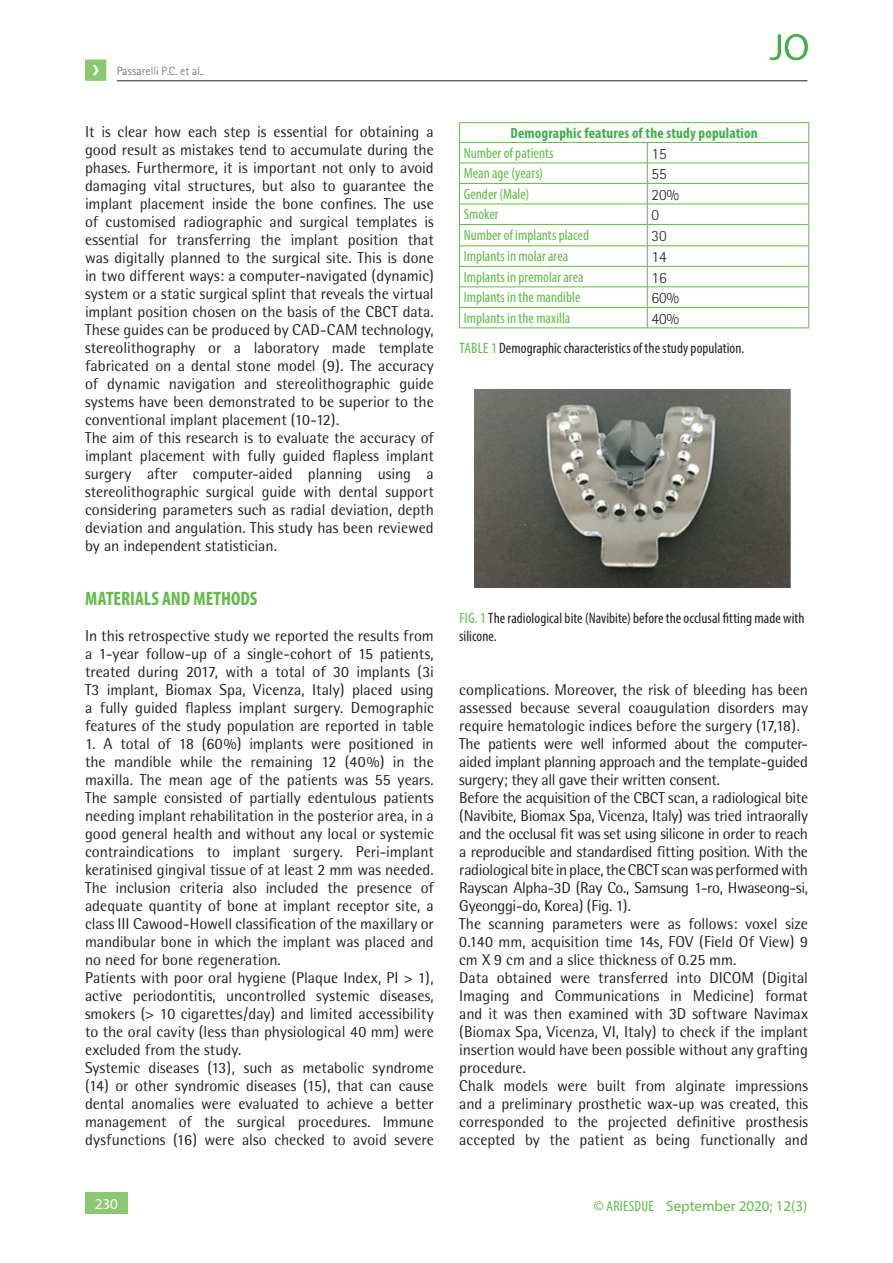
<style>
.page{position:relative;width:893px;height:1263px;background:#fff}
.page>*{position:absolute;margin:0;border:0;box-sizing:border-box;transform-origin:0 0}
.t1{font:700 condensed 19.5px "Myriad Pro";color:#60bb46}
.t2{font:15.75px/18px "Rotis Semi Sans";letter-spacing:-.005em;color:#231f20}
.t3{font:300 15.75px "Rotis Sans Serif";color:#231f20}
.t4{font:condensed 15px "Myriad Pro";color:#60bb46}
.t5{font:condensed 15px/18px "Myriad Pro";letter-spacing:.005em;color:#231f20}
.t6{font:700 condensed 15px "Myriad Pro";letter-spacing:.01em;color:#40ae49}
.t7{font:15px "Myriad Pro";color:#60bb46}
.t8{font:15px "Myriad Pro";color:#fff}
.t9{font:300 12px "Rotis Sans Serif";color:#636366}
.s1{color:#60bb46}
.s2{font-stretch:condensed}
</style>
<div class="page">
<div style="left:85px;top:1193px;width:43px;height:21px;background:#8ac96f"></div>
<svg style="left:85px;top:60px;width:21px;height:21px"></svg>
<hr style="left:117px;top:81px;width:690px;height:1px;background:#231f20">
<svg style="left:770px;top:34px;width:38px;height:26px"></svg>
<img style="left:474px;top:389px;width:316px;height:198px">
<hr style="left:459px;top:122px;width:188px;height:1px;background:#60bb46">
<hr style="left:647px;top:122px;width:162px;height:1px;background:#60bb46">
<hr style="left:459px;top:142px;width:188px;height:1px;background:#60bb46">
<hr style="left:647px;top:142px;width:162px;height:1px;background:#60bb46">
<hr style="left:459px;top:163px;width:188px;height:1px;background:#60bb46">
<hr style="left:647px;top:163px;width:162px;height:1px;background:#60bb46">
<hr style="left:459px;top:183px;width:188px;height:1px;background:#60bb46">
<hr style="left:647px;top:183px;width:162px;height:1px;background:#60bb46">
<hr style="left:459px;top:204px;width:188px;height:1px;background:#60bb46">
<hr style="left:647px;top:204px;width:162px;height:1px;background:#60bb46">
<hr style="left:459px;top:224px;width:188px;height:1px;background:#60bb46">
<hr style="left:647px;top:224px;width:162px;height:1px;background:#60bb46">
<hr style="left:459px;top:246px;width:188px;height:1px;background:#60bb46">
<hr style="left:647px;top:246px;width:162px;height:1px;background:#60bb46">
<hr style="left:459px;top:266px;width:188px;height:1px;background:#60bb46">
<hr style="left:647px;top:266px;width:162px;height:1px;background:#60bb46">
<hr style="left:459px;top:287px;width:188px;height:1px;background:#60bb46">
<hr style="left:647px;top:287px;width:162px;height:1px;background:#60bb46">
<hr style="left:459px;top:307px;width:188px;height:1px;background:#60bb46">
<svg style="left:459px;top:123px;width:1px;height:205px"></svg>
<hr style="left:647px;top:307px;width:162px;height:1px;background:#60bb46">
<svg style="left:647px;top:143px;width:1px;height:185px"></svg>
<svg style="left:808px;top:123px;width:1px;height:205px"></svg>
<hr style="left:459px;top:328px;width:188px;height:1px;background:#60bb46">
<hr style="left:647px;top:328px;width:162px;height:1px;background:#60bb46">
<p class="t9" style="left:117px;top:64px;width:89px">Passarelli P.C. et al..</p>
<p class="t2" style="left:85px;top:123px;width:350px">It is clear how each step is essential for obtaining a good result as mistakes tend to accumulate during the phases. Furthermore, it is important not only to avoid damaging vital structures, but also to guarantee the implant placement inside the bone confines. The use of customised radiographic and surgical templates is essential for transferring the implant position that was digitally planned to the surgical site. This is done in two different ways: a computer-navigated (dynamic) system or a static surgical splint that reveals the virtual implant position chosen on the basis of the CBCT data.<br>These guides can be produced by CAD-CAM technology, stereolithography or a laboratory made template fabricated on a dental stone model (9). The accuracy of dynamic navigation and stereolithographic guide systems have been demonstrated to be superior to the conventional implant placement (10-12).<br>The aim of this research is to evaluate the accuracy of implant placement with fully guided flapless implant surgery after computer-aided planning using a stereolithographic surgical guide with dental support considering parameters such as radial deviation, depth deviation and angulation. This study has been reviewed by an independent statistician.</p>
<p class="t1" style="left:85px;top:586px;width:174px">MATERIALS AND METHODS</p>
<p class="t2" style="left:85px;top:627px;width:350px;text-align:justify">In this retrospective study we reported the results from a 1-year follow-up of a single-cohort of 15 patients, treated during 2017, with a total of 30 implants (3i T3 implant, Biomax Spa, Vicenza, Italy) placed using a fully guided flapless implant surgery. Demographic features of the study population are reported in table</p>
<p class="t2" style="left:85px;top:735px;width:350px">1. A total of 18 (60%) implants were positioned in the mandible while the remaining 12 (40%) in the maxilla. The mean age of the patients was 55 years.<br>The sample consisted of partially edentulous patients needing implant rehabilitation in the posterior area, in a good general health and without any local or systemic contraindications to implant surgery. Peri-implant keratinised gingival tissue of at least 2 mm was needed.<br>The inclusion criteria also included the presence of adequate quantity of bone at implant receptor site, a class III Cawood-Howell classification of the maxillary or mandibular bone in which the implant was placed and no need for bone regeneration.<br>Patients with poor oral hygiene (Plaque Index, PI &gt; 1), active periodontitis, uncontrolled systemic diseases, smokers (&gt; 10 cigarettes/day) and limited accessibility to the oral cavity (less than physiological 40 mm) were excluded from the study.<br>Systemic diseases (13), such as metabolic syndrome (14) or other syndromic diseases (15), that can cause dental anomalies were evaluated to achieve a better management of the surgical procedures. Immune dysfunctions (16) were also checked to avoid severe</p>
<p class="t8" style="left:95px;top:1195px;width:25px">230</p>
<p class="t6" style="left:511px;top:124px;width:248px">Demographic features of the study population</p>
<p class="t4" style="left:464px;top:144px;width:91px">Number of patients</p>
<p class="t3" style="left:652px;top:144px;width:17px">15</p>
<p class="t4" style="left:464px;top:164px;width:81px">Mean age (years)</p>
<p class="t3" style="left:652px;top:165px;width:17px">55</p>
<p class="t4" style="left:464px;top:185px;width:67px">Gender (Male)</p>
<p class="t3" style="left:652px;top:185px;width:29px">20%</p>
<p class="t4" style="left:464px;top:205px;width:36px">Smoker</p>
<p class="t3" style="left:652px;top:206px;width:9px">0</p>
<p class="t4" style="left:464px;top:226px;width:127px">Number of implants placed</p>
<p class="t3" style="left:652px;top:226px;width:17px">30</p>
<p class="t4" style="left:464px;top:247px;width:106px">Implants in molar area</p>
<p class="t3" style="left:652px;top:248px;width:17px">14</p>
<p class="t4" style="left:464px;top:268px;width:121px">Implants in premolar area</p>
<p class="t3" style="left:652px;top:268px;width:17px">16</p>
<p class="t4" style="left:464px;top:288px;width:118px">Implants in the mandible</p>
<p class="t3" style="left:652px;top:289px;width:29px">60%</p>
<p class="t4" style="left:464px;top:309px;width:108px">Implants in the maxilla</p>
<p class="t3" style="left:652px;top:309px;width:29px">40%</p>
<p class="t5" style="left:459px;top:339px;width:287px"><span class="s1">TABLE 1</span> Demographic characteristics of the study population.</p>
<p class="t5" style="left:459px;top:609px;width:347px"><span class="s1">FIG. 1</span> The radiological bite (Navibite) before the occlusal fitting made with silicone.</p>
<p class="t2" style="left:459px;top:681px;width:350px">complications. Moreover, the risk of bleeding has been assessed because several coaugulation disorders may require hematologic indices before the surgery (17,18).<br>The patients were well informed about the computer&shy;aided implant planning approach and the template-guided surgery; they all gave their written consent.<br>Before the acquisition of the CBCT scan, a radiological bite (Navibite, Biomax Spa, Vicenza, Italy) was tried intraorally and the occlusal fit was set using silicone in order to reach a reproducible and standardised fitting position. With the radiological bite in place, the CBCT scan was performed with Rayscan Alpha-3D (Ray Co., Samsung 1-ro, Hwaseong-si, Gyeonggi-do, Korea) (Fig. 1).<br>The scanning parameters were as follows: voxel size 0.140 mm, acquisition time 14s, FOV (Field Of View) 9 cm X 9 cm and a slice thickness of 0.25 mm.<br>Data obtained were transferred into DICOM (Digital Imaging and Communications in Medicine) format and it was then examined with 3D software Navimax (Biomax Spa, Vicenza, VI, Italy) to check if the implant insertion would have been possible without any grafting procedure.<br>Chalk models were built from alginate impressions and a preliminary prosthetic wax-up was created, this corresponded to the projected definitive prosthesis accepted by the patient as being functionally and</p>
<p class="t7" style="left:594px;top:1196px;width:215px"><span class="s2">© ARIESDUE</span> September 2020; 12(3)</p>
</div>
